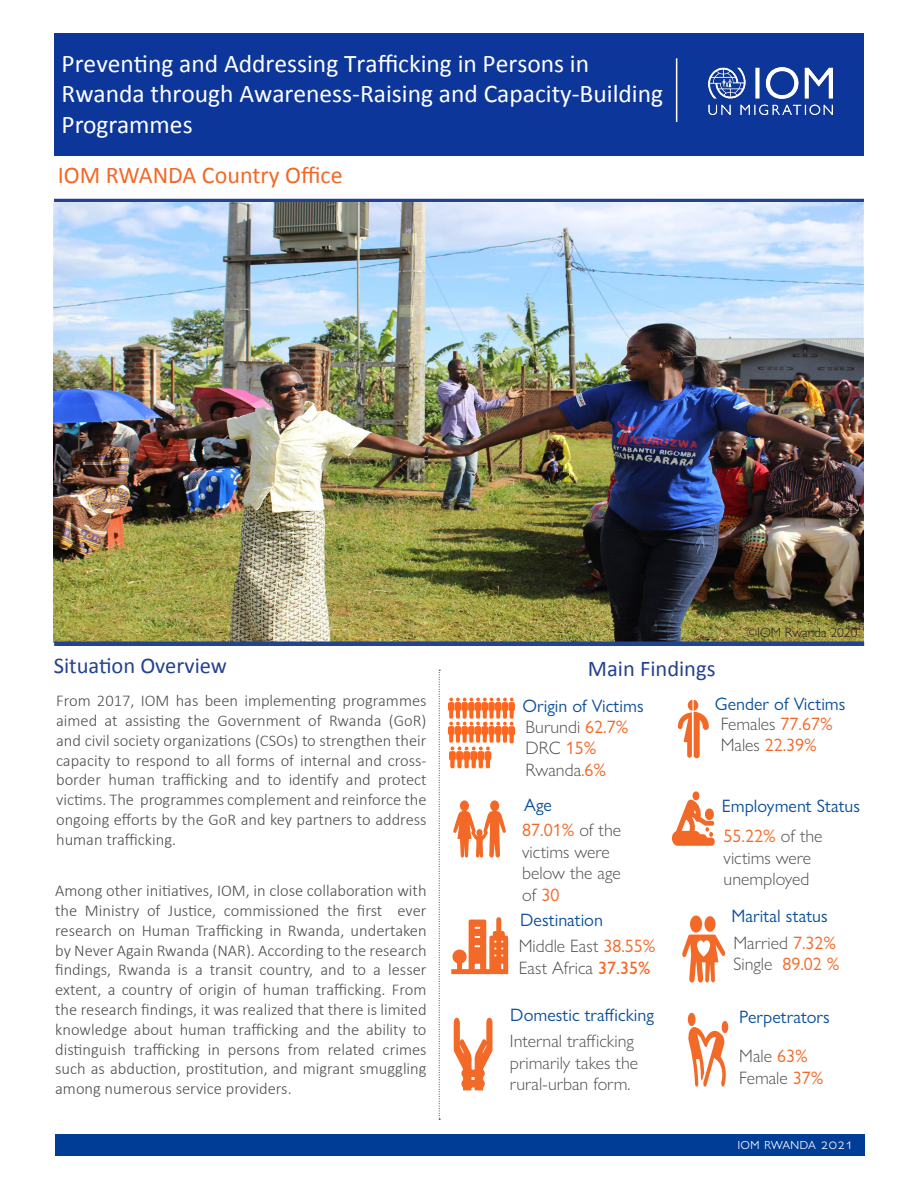
<style>
.page{position:relative;width:918px;height:1188px;background:#fff}
.page>*{position:absolute;margin:0;border:0;box-sizing:border-box;transform-origin:0 0}
.t1{font:25.5px/30.6px "Calibri";color:#fff}
.t2{font:24px "Calibri";color:#f26827}
.t3{font:22.5px "Calibri";color:#244191}
.t4{font:300 18px/21.6px "Gill Sans Nova";color:#4f4f51}
.t5{font:18px "Gill Sans Nova";color:#0e519a}
.t6{font:18px "Gill Sans Nova";color:#f36927}
.t7{font:300 16.5px/19.8px "Calibri";color:#4f4f51;text-align:justify}
.t8{font:300 16.5px "Gill Sans Nova";color:#fff}
.t9{font:300 13.5px "Gill Sans Nova";color:#231f20}
.s1{font-weight:400;color:#f26827}
.s2{font-weight:400;color:#f36927}
.s3{font-weight:500;color:#f36927}
.s4{font-weight:300;color:#4f4f51}
</style>
<div class="page">
<hr style="left:54px;top:199px;width:810px;height:4px;background:#234291">
<img style="left:54px;top:202px;width:810px;height:440px">
<svg style="left:439px;top:670px;width:1px;height:450px"></svg>
<svg style="left:453px;top:1017px;width:40px;height:74px"></svg>
<svg style="left:678px;top:699px;width:31px;height:60px"></svg>
<svg style="left:448px;top:698px;width:67px;height:70px"></svg>
<svg style="left:671px;top:791px;width:44px;height:55px"></svg>
<svg style="left:451px;top:800px;width:58px;height:175px"></svg>
<div style="left:691px;top:916px;width:10px;height:16px;background:#f36927;border-radius:50%"></div>
<div style="left:690px;top:916px;width:12px;height:17px;border:2px solid #f36927;border-radius:50%"></div>
<div style="left:704px;top:916px;width:12px;height:16px;background:#f36927;border-radius:50%"></div>
<svg style="left:682px;top:935px;width:43px;height:48px"></svg>
<div style="left:689px;top:1014px;width:6px;height:11px;background:#f36927;border-radius:50%"></div>
<div style="left:688px;top:1013px;width:8px;height:13px;border:2px solid #f36927;border-radius:50%"></div>
<svg style="left:688px;top:1020px;width:41px;height:67px"></svg>
<div style="left:55px;top:1134px;width:810px;height:21px;background:#003d97"></div>
<div style="left:54px;top:33px;width:810px;height:122px;background:#0c369a"></div>
<hr style="left:676px;top:58px;width:1px;height:64px;background:#fff">
<img style="left:708px;top:68px;width:124px;height:47px">
<hr style="left:54px;top:642px;width:810px;height:4px;background:#234291">
<p class="t1" style="left:62px;top:48px;width:603px">Preventing and Addressing Trafficking in Persons in<br>Rwanda through Awareness-Raising and Capacity-Building<br>Programmes</p>
<p class="t2" style="left:58px;top:160px;width:286px">IOM RWANDA Country Office</p>
<p class="t3" style="left:54px;top:652px;width:175px">Situation Overview</p>
<p class="t7" style="left:56px;top:690px;width:372px">From 2017, IOM has been implementing programmes aimed at assisting the Government of Rwanda (GoR) and civil society organizations (CSOs) to strengthen their capacity to respond to all forms of internal and cross&shy;border human trafficking and to identify and protect victims. The programmes complement and reinforce the ongoing efforts by the GoR and key partners to address human trafficking.</p>
<p class="t7" style="left:55px;top:880px;width:373px">Among other initiatives, IOM, in close collaboration with the Ministry of Justice, commissioned the first ever research on Human Trafficking in Rwanda, undertaken by Never Again Rwanda (NAR). According to the research findings, Rwanda is a transit country, and to a lesser extent, a country of origin of human trafficking. From the research findings, it was realized that there is limited knowledge about human trafficking and the ability to distinguish trafficking in persons from related crimes such as abduction, prostitution, and migrant smuggling among numerous service providers.</p>
<p class="t3" style="left:588px;top:654px;width:129px">Main Findings</p>
<p class="t9" style="left:747px;top:625px;width:112px">©IOM Rwanda 2020</p>
<p class="t5" style="left:522px;top:695px;width:123px">Origin of Victims</p>
<p class="t4" style="left:526px;top:716px;width:104px">Burundi <span class="s1">62.7%</span></p>
<p class="t4" style="left:526px;top:737px;width:72px">DRC <span class="s1">15%</span></p>
<p class="t4" style="left:526px;top:759px;width:82px">Rwanda<span class="s1">.6%</span></p>
<p class="t5" style="left:524px;top:794px;width:29px">Age</p>
<p class="t4" style="left:522px;top:819px;width:100px"><span class="s2">87.01%</span> of the victims were below the age of <span class="s2">30</span></p>
<p class="t5" style="left:520px;top:909px;width:84px">Destination</p>
<p class="t4" style="left:519px;top:935px;width:138px">Middle East <span class="s2">38.55%</span></p>
<p class="t4" style="left:519px;top:956px;width:133px">East Africa <span class="s3">37.35%</span></p>
<p class="t5" style="left:510px;top:1004px;width:145px">Domestic trafficking</p>
<p class="t4" style="left:510px;top:1030px;width:130px">Internal trafficking primarily takes the rural-urban form.</p>
<p class="t5" style="left:715px;top:693px;width:132px">Gender of Victims</p>
<p class="t4" style="left:721px;top:713px;width:113px">Females <span class="s2">77.67%</span></p>
<p class="t6" style="left:721px;top:734px;width:98px"><span class="s4">Males</span> 22.39%</p>
<p class="t5" style="left:722px;top:795px;width:140px">Employment Status</p>
<p class="t4" style="left:724px;top:825px;width:100px"><span class="s2">55.22%</span> of the victims were unemployed</p>
<p class="t5" style="left:732px;top:905px;width:98px">Marital status</p>
<p class="t4" style="left:734px;top:932px;width:104px">Married <span class="s2">7.32%</span></p>
<p class="t4" style="left:734px;top:953px;width:108px">Single <span class="s2">89.02 %</span></p>
<p class="t5" style="left:739px;top:1006px;width:92px">Perpetrators</p>
<p class="t4" style="left:739px;top:1045px;width:70px">Male <span class="s2">63%</span></p>
<p class="t4" style="left:739px;top:1066px;width:86px">Female <span class="s2">37%</span></p>
<p class="t8" style="left:737px;top:1133px;width:117px">IOM Rwanda 2021</p>
</div>
